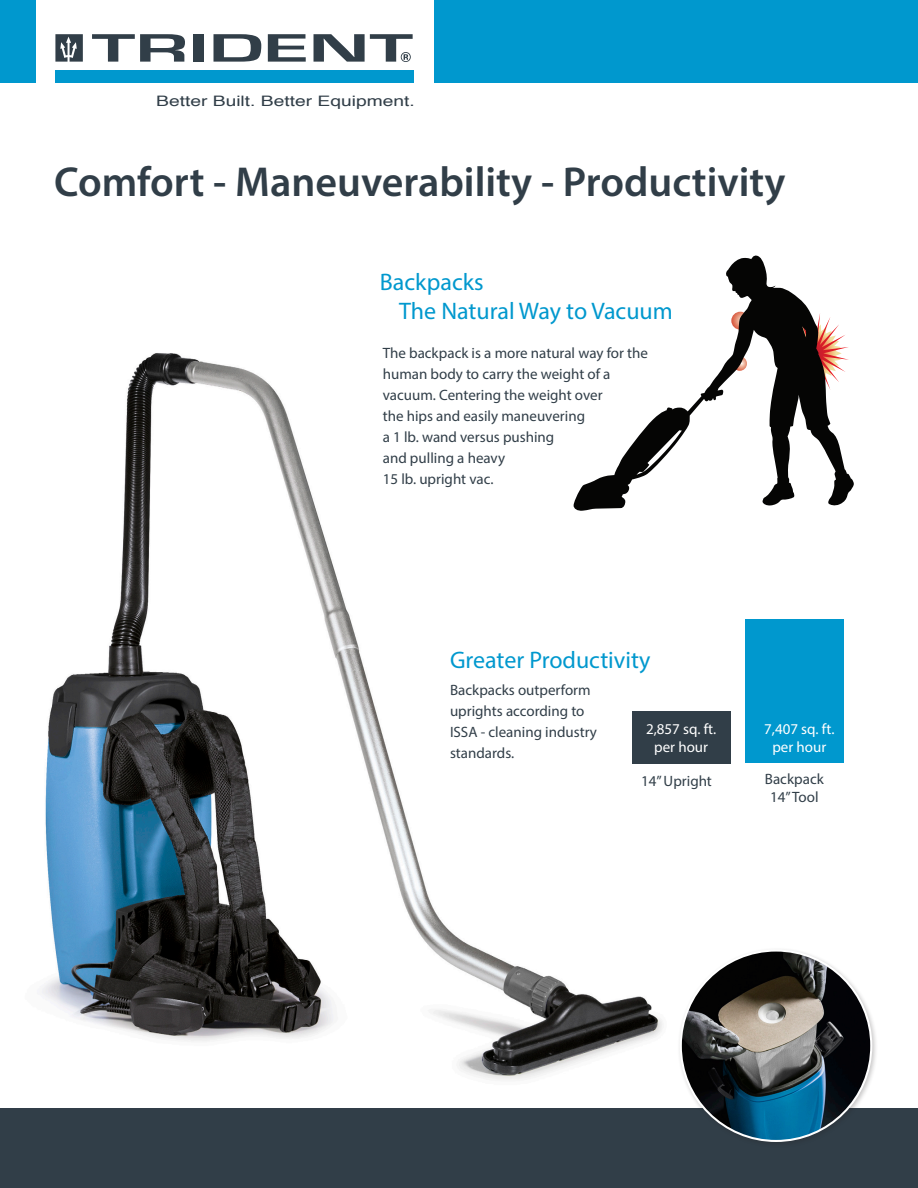
<style>
.page{position:relative;width:918px;height:1188px;background:#fff}
.page>*{position:absolute;margin:0;border:0;box-sizing:border-box;transform-origin:0 0}
.t1{font:600 42px "Myriad Pro";color:#313e48}
.t2{font:24px "Myriad Pro";color:#0098ce}
.Testi_capitoli{font:15px/21px "Myriad Pro";color:#313e48}
.t3{font:15px "Myriad Pro";color:#fff}
.t4{font:14.4px "Helvetica";color:#313e48;scale:1.33 1}
</style>
<div class="page">
<img style="left:0;top:353px;width:721px;height:756px">
<div style="left:0;top:1109px;width:918px;height:79px;background:#313e48"></div>
<div style="left:0;top:0;width:918px;height:83px;background:#0098ce"></div>
<div style="left:36px;top:0;width:398px;height:130px;background:#fff"></div>
<svg style="left:92px;top:34px;width:93px;height:28px"></svg>
<div style="left:193px;top:34px;width:11px;height:28px;background:#313e48"></div>
<svg style="left:214px;top:34px;width:47px;height:28px"></svg>
<svg style="left:268px;top:34px;width:38px;height:28px"></svg>
<svg style="left:314px;top:34px;width:99px;height:28px"></svg>
<div style="left:55px;top:71px;width:359px;height:12px;background:#0098ce"></div>
<svg style="left:55px;top:34px;width:28px;height:28px"></svg>
<div style="left:677px;top:947px;width:202px;height:201px;background:#231f20;opacity:.25"></div>
<img style="left:681px;top:951px;width:190px;height:190px;border-radius:95px">
<svg style="left:574px;top:255px;width:280px;height:256px"></svg>
<div style="left:632px;top:712px;width:99px;height:52px;background:#313e48"></div>
<div style="left:745px;top:620px;width:99px;height:144px;background:#0098ce"></div>
<p class="t4" style="left:156px;top:90px;width:196px">Better Built. Better Equipment.</p>
<p class="t1" style="left:54px;top:155px;width:733px">Comfort - Maneuverability - Productivity</p>
<p class="t2" style="left:380px;top:267px;width:105px">Backpacks</p>
<p class="t2" style="left:399px;top:296px;width:275px">The Natural Way to Vacuum</p>
<p class="Testi_capitoli" style="left:383px;top:342px;width:267px">The backpack is a more natural way for the human body to carry the weight of a</p>
<p class="Testi_capitoli" style="left:383px;top:384px;width:221px">vacuum. Centering the weight over</p>
<p class="Testi_capitoli" style="left:383px;top:405px;width:204px">the hips and easily maneuvering</p>
<p class="Testi_capitoli" style="left:383px;top:426px;width:173px">a 1 lb. wand versus pushing</p>
<p class="Testi_capitoli" style="left:383px;top:447px;width:124px">and pulling a heavy</p>
<p class="Testi_capitoli" style="left:383px;top:468px;width:112px">15 lb. upright vac.</p>
<p class="t2" style="left:450px;top:645px;width:202px">Greater Productivity</p>
<p class="Testi_capitoli" style="left:450px;top:680px;width:149px">Backpacks outperform uprights according to<br>ISSA - cleaning industry standards.</p>
<p class="Testi_capitoli" style="left:641px;top:770px;width:72px">14” Upright</p>
<p class="Testi_capitoli" style="left:765px;top:769px;width:60px;line-height:18px;text-align:center">Backpack<br>14” Tool</p>
<p class="t3" style="left:646px;top:719px;width:72px">2,857 sq. ft.</p>
<p class="t3" style="left:654px;top:737px;width:55px">per hour</p>
<p class="t3" style="left:764px;top:719px;width:72px">7,407 sq. ft.</p>
<p class="t3" style="left:772px;top:737px;width:55px">per hour</p>
</div>
